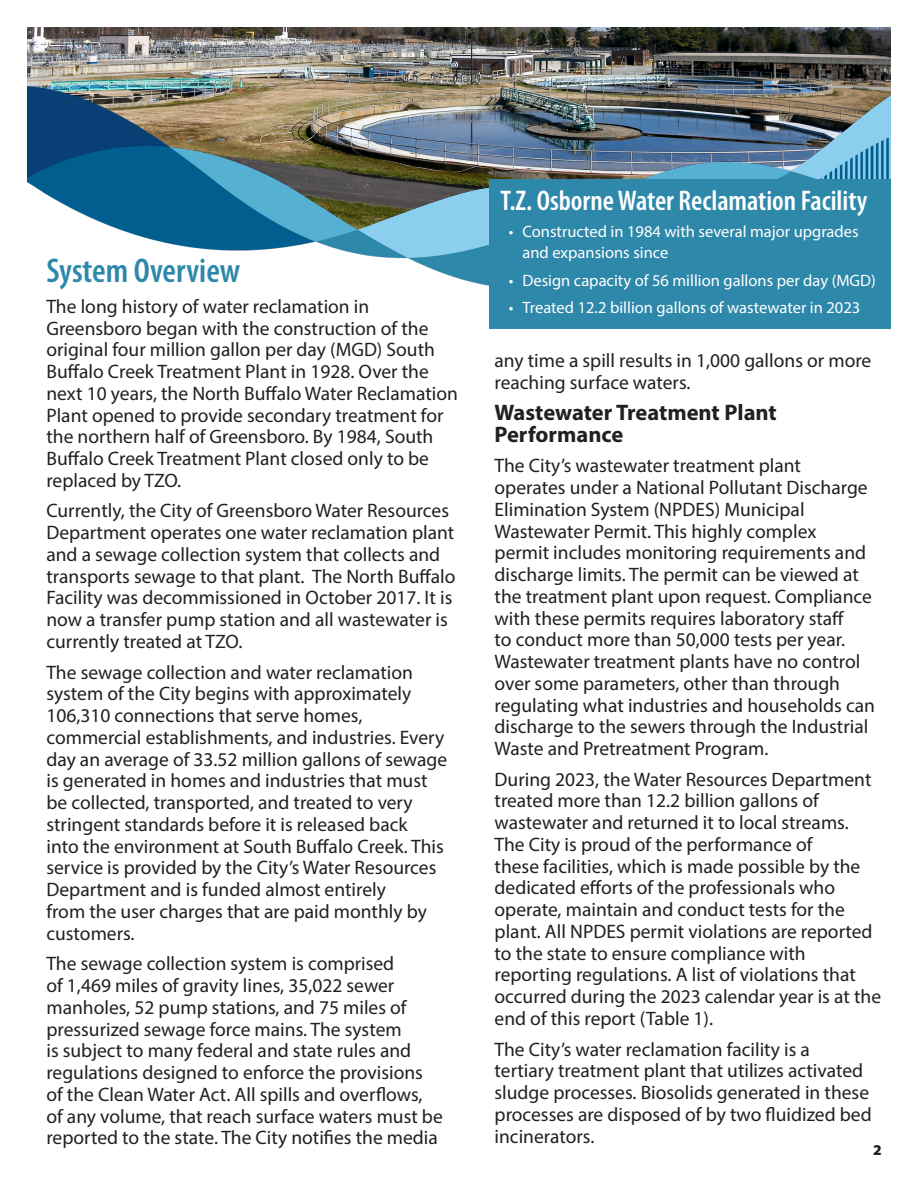
<style>
.page{position:relative;width:918px;height:1188px;background:#fff}
.page>*{position:absolute;margin:0;border:0;box-sizing:border-box;transform-origin:0 0}
.t1{font:600 condensed 34.5px "Myriad Pro";color:#2e88aa}
.t2{font:600 condensed 28.5px "Myriad Pro";color:#fff}
.t3{font:700 22.5px/21.8px "Myriad Pro";color:#231f20}
.t4{font:19.5px/21.8px "Myriad Pro";color:#231f20}
.t5{font:16.5px/21px "Myriad Pro";color:#fff}
.t6{font:900 15px "Myriad Pro";color:#231f20}
</style>
<div class="page">
<img style="left:27px;top:27px;width:864px;height:46px">
<img style="left:27px;top:73px;width:864px;height:256px">
<div style="left:489px;top:179px;width:402px;height:149px;background:#2e88aa"></div>
<p class="t1" style="left:46px;top:250px;width:195px">System Overview</p>
<p class="t4" style="left:46px;top:295px;width:413px">The long history of water reclamation in Greensboro began with the construction of the original four million gallon per day (MGD) South Buffalo Creek Treatment Plant in 1928. Over the next 10 years, the North Buffalo Water Reclamation Plant opened to provide secondary treatment for the northern half of Greensboro. By 1984, South Buffalo Creek Treatment Plant closed only to be replaced by TZO.</p>
<p class="t4" style="left:46px;top:500px;width:411px">Currently, the City of Greensboro Water Resources Department operates one water reclamation plant and a sewage collection system that collects and transports sewage to that plant. The North Buffalo Facility was decommissioned in October 2017. It is now a transfer pump station and all wastewater is currently treated at TZO.</p>
<p class="t4" style="left:46px;top:661px;width:402px">The sewage collection and water reclamation system of the City begins with approximately 106,310 connections that serve homes, commercial establishments, and industries. Every day an average of 33.52 million gallons of sewage is generated in homes and industries that must be collected, transported, and treated to very stringent standards before it is released back<br>into the environment at South Buffalo Creek. This service is provided by the City’s Water Resources Department and is funded almost entirely<br>from the user charges that are paid monthly by customers.</p>
<p class="t4" style="left:46px;top:953px;width:398px">The sewage collection system is comprised<br>of 1,469 miles of gravity lines, 35,022 sewer manholes, 52 pump stations, and 75 miles of pressurized sewage force mains. The system<br>is subject to many federal and state rules and regulations designed to enforce the provisions of the Clean Water Act. All spills and overflows, of any volume, that reach surface waters must be reported to the state. The City notifies the media</p>
<p class="t2" style="left:501px;top:183px;width:368px">T.Z. Osborne Water Reclamation Facility</p>
<p class="t5" style="left:522px;top:221px;width:338px;text-indent:-14px">• Constructed in 1984 with several major upgrades and expansions since</p>
<p class="t5" style="left:509px;top:269px;width:368px">• Design capacity of 56 million gallons per day (MGD)</p>
<p class="t5" style="left:509px;top:297px;width:353px">• Treated 12.2 billion gallons of wastewater in 2023</p>
<p class="t4" style="left:495px;top:350px;width:378px">any time a spill results in 1,000 gallons or more reaching surface waters.</p>
<p class="t3" style="left:495px;top:401px;width:284px">Wastewater Treatment Plant<br>Performance</p>
<p class="t4" style="left:495px;top:455px;width:382px">The City’s wastewater treatment plant operates under a National Pollutant Discharge Elimination System (NPDES) Municipal Wastewater Permit. This highly complex permit includes monitoring requirements and discharge limits. The permit can be viewed at the treatment plant upon request. Compliance with these permits requires laboratory staff<br>to conduct more than 50,000 tests per year.<br>Wastewater treatment plants have no control over some parameters, other than through regulating what industries and households can discharge to the sewers through the Industrial Waste and Pretreatment Program.</p>
<p class="t4" style="left:495px;top:768px;width:388px">During 2023, the Water Resources Department treated more than 12.2 billion gallons of wastewater and returned it to local streams.<br>The City is proud of the performance of<br>these facilities, which is made possible by the dedicated efforts of the professionals who operate, maintain and conduct tests for the plant. All NPDES permit violations are reported to the state to ensure compliance with reporting regulations. A list of violations that occurred during the 2023 calendar year is at the end of this report (Table 1).</p>
<p class="t4" style="left:495px;top:1038px;width:379px">The City’s water reclamation facility is a tertiary treatment plant that utilizes activated sludge processes. Biosolids generated in these processes are disposed of by two fluidized bed incinerators.</p>
<p class="t6" style="left:873px;top:1139px;width:10px">2</p>
</div>
